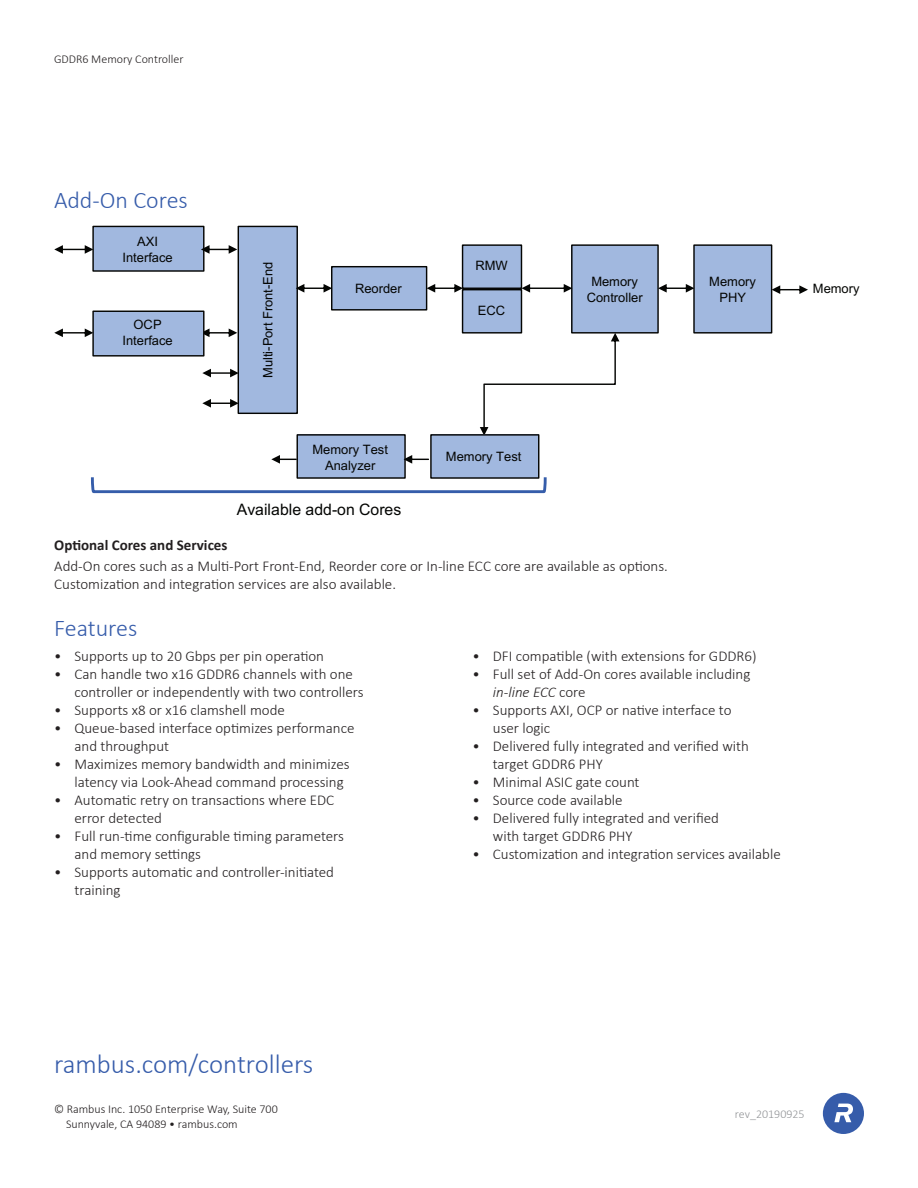
<style>
.page{position:relative;width:918px;height:1188px;background:#fff}
.page>*{position:absolute;margin:0;border:0;box-sizing:border-box;transform-origin:0 0}
.t1{font:300 27px "Calibri";color:#365caa}
.t2{font:300 24px "Calibri";color:#365caa}
.t3{font:15.75px "Arial";color:#040503}
.t4{font:300 15px/18px "Calibri";color:#231f20}
.t5{font:700 15px "Calibri";color:#231f20}
.t6{font:12.9px/15.8px "Arial";color:#040503;text-align:center}
.t7{font:300 12px/14.4px "Calibri";color:#231f20}
.t8{font:300 12px "Calibri";color:#939598}
.s1{font-style:italic}
</style>
<div class="page">
<svg style="left:823px;top:1093px;width:41px;height:41px"></svg>
<div style="left:93px;top:226px;width:111px;height:45px;background:#a1b8df"></div>
<div style="left:92px;top:226px;width:113px;height:46px;border:1px solid #040503"></div>
<div style="left:238px;top:226px;width:59px;height:187px;background:#a1b8df"></div>
<div style="left:238px;top:226px;width:60px;height:188px;border:1px solid #040503"></div>
<svg style="left:201px;top:245px;width:36px;height:9px"></svg>
<svg style="left:205px;top:329px;width:32px;height:8px"></svg>
<svg style="left:202px;top:369px;width:37px;height:8px"></svg>
<svg style="left:202px;top:399px;width:37px;height:9px"></svg>
<div style="left:93px;top:311px;width:111px;height:45px;background:#a1b8df"></div>
<div style="left:92px;top:311px;width:113px;height:46px;border:1px solid #040503"></div>
<svg style="left:54px;top:245px;width:39px;height:9px"></svg>
<svg style="left:54px;top:329px;width:39px;height:8px"></svg>
<div style="left:332px;top:267px;width:95px;height:43px;background:#a1b8df"></div>
<div style="left:331px;top:266px;width:96px;height:45px;border:1px solid #040503"></div>
<svg style="left:296px;top:284px;width:36px;height:9px"></svg>
<div style="left:463px;top:245px;width:58px;height:43px;background:#a1b8df"></div>
<div style="left:462px;top:244px;width:60px;height:45px;border:1px solid #040503"></div>
<div style="left:463px;top:290px;width:58px;height:43px;background:#a1b8df"></div>
<div style="left:462px;top:289px;width:60px;height:45px;border:1px solid #040503"></div>
<svg style="left:427px;top:284px;width:36px;height:9px"></svg>
<div style="left:572px;top:245px;width:86px;height:88px;background:#a1b8df"></div>
<div style="left:571px;top:244px;width:88px;height:90px;border:1px solid #040503"></div>
<svg style="left:521px;top:284px;width:51px;height:9px"></svg>
<svg style="left:658px;top:284px;width:35px;height:9px"></svg>
<div style="left:694px;top:245px;width:78px;height:88px;background:#a1b8df"></div>
<div style="left:693px;top:244px;width:79px;height:90px;border:1px solid #040503"></div>
<svg style="left:772px;top:285px;width:36px;height:9px"></svg>
<svg style="left:480px;top:333px;width:139px;height:103px"></svg>
<div style="left:431px;top:435px;width:108px;height:43px;background:#a1b8df"></div>
<div style="left:430px;top:434px;width:109px;height:45px;border:1px solid #040503"></div>
<div style="left:297px;top:435px;width:108px;height:43px;background:#a1b8df"></div>
<div style="left:297px;top:434px;width:109px;height:45px;border:1px solid #040503"></div>
<svg style="left:404px;top:455px;width:25px;height:9px"></svg>
<svg style="left:271px;top:455px;width:26px;height:9px"></svg>
<svg style="left:91px;top:474px;width:456px;height:20px"></svg>
<p class="t7" style="left:54px;top:52px;width:131px">GDDR6 Memory Controller</p>
<h2 class="t2" style="left:54px;top:185px;width:135px">Add-On Cores</h2>
<p class="t6" style="left:122px;top:233px;width:52px">AXI<br>Interface</p>
<p class="t6" style="left:122px;top:317px;width:52px">OCP<br>Interface</p>
<p class="t6" style="left:260px;top:378px;width:118px;rotate:-90deg">Multi-Port Front-End</p>
<p class="t6" style="left:355px;top:281px;width:48px">Reorder</p>
<p class="t6" style="left:312px;top:442px;width:77px">Memory Test<br>Analyzer</p>
<p class="t3" style="left:237px;top:498px;width:166px">Available add-on Cores</p>
<p class="t6" style="left:475px;top:258px;width:34px">RMW</p>
<p class="t6" style="left:478px;top:302px;width:29px">ECC</p>
<p class="t6" style="left:446px;top:449px;width:77px">Memory Test</p>
<p class="t6" style="left:587px;top:274px;width:58px">Memory<br>Controller</p>
<p class="t6" style="left:709px;top:274px;width:48px">Memory<br>PHY</p>
<p class="t5" style="left:54px;top:534px;width:175px">Optional Cores and Services</p>
<p class="t4" style="left:54px;top:556px;width:615px">Add-On cores such as a Multi-Port Front-End, Reorder core or In-line ECC core are available as options.<br>Customization and integration services are also available.</p>
<h2 class="t2" style="left:54px;top:613px;width:85px">Features</h2>
<p class="t4" style="left:54px;top:646px;width:271px">• Supports up to 20 Gbps per pin operation</p>
<p class="t4" style="left:75px;top:664px;width:291px;text-indent:-20px">• Can handle two x16 GDDR6 channels with one controller or independently with two controllers</p>
<p class="t4" style="left:54px;top:700px;width:232px">• Supports x8 or x16 clamshell mode</p>
<p class="t4" style="left:75px;top:718px;width:281px;text-indent:-20px">• Queue-based interface optimizes performance and throughput</p>
<p class="t4" style="left:75px;top:754px;width:277px;text-indent:-20px">• Maximizes memory bandwidth and minimizes latency via Look-Ahead command processing</p>
<p class="t4" style="left:75px;top:790px;width:261px;text-indent:-20px">• Automatic retry on transactions where EDC error detected</p>
<p class="t4" style="left:75px;top:826px;width:271px;text-indent:-20px">• Full run-time configurable timing parameters and memory settings</p>
<p class="t4" style="left:75px;top:862px;width:261px;text-indent:-20px">• Supports automatic and controller-initiated training</p>
<p class="t4" style="left:473px;top:646px;width:285px">• DFI compatible (with extensions for GDDR6)</p>
<p class="t4" style="left:493px;top:664px;width:259px;text-indent:-20px">• Full set of Add-On cores available including <span class="s1">in-line ECC</span> core</p>
<p class="t4" style="left:493px;top:700px;width:240px;text-indent:-20px">• Supports AXI, OCP or native interface to user logic</p>
<p class="t4" style="left:493px;top:736px;width:258px;text-indent:-20px">• Delivered fully integrated and verified with target GDDR6 PHY</p>
<p class="t4" style="left:473px;top:772px;width:168px">• Minimal ASIC gate count</p>
<p class="t4" style="left:473px;top:790px;width:151px">• Source code available</p>
<p class="t4" style="left:493px;top:808px;width:228px;text-indent:-20px">• Delivered fully integrated and verified with target GDDR6 PHY</p>
<p class="t4" style="left:473px;top:844px;width:310px">• Customization and integration services available</p>
<p class="t6" style="left:813px;top:281px;width:48px">Memory</p>
<h1 class="t1" style="left:54px;top:1048px;width:261px">rambus.com/controllers</h1>
<p class="t7" style="left:66px;top:1102px;width:213px;text-indent:-12px">© Rambus Inc. 1050 Enterprise Way, Suite 700<br>Sunnyvale, CA 94089 • rambus.com</p>
<p class="t8" style="left:735px;top:1107px;width:71px">rev_20190925</p>
</div>
